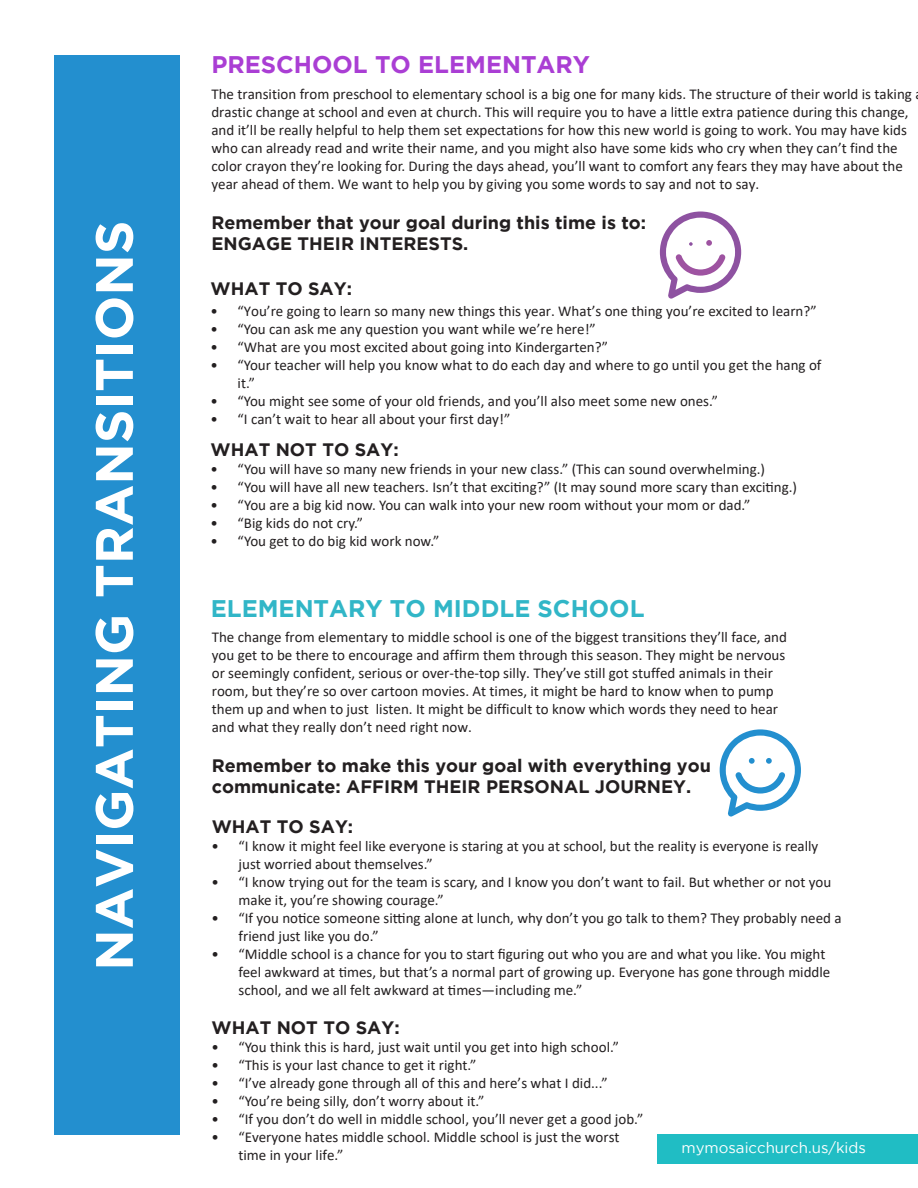
<style>
.page{position:relative;width:918px;height:1188px;background:#fff}
.page>*{position:absolute;margin:0;border:0;box-sizing:border-box;transform-origin:0 0}
.t1{font:700 52.5px "Gotham";color:#fff}
.t2{font:700 24px "Gotham";color:#31b6c7}
.t3{font:700 24px "Gotham";color:#aa3ed4}
.t4{font:700 18px/21.6px "Gotham";color:#231f20}
.t5{font:15px/18px "Calibri";color:#231f20}
.t6{font:15px "Gotham";color:#fff}
</style>
<div class="page">
<div style="left:54px;top:56px;width:126px;height:1080px;background:#238fcf"></div>
<div style="left:657px;top:1134px;width:261px;height:30px;background:#20bdc4"></div>
<svg style="left:660px;top:211px;width:81px;height:88px"></svg>
<svg style="left:720px;top:729px;width:81px;height:88px"></svg>
<p class="t1" style="left:84px;top:971px;width:752px;rotate:-90deg">NAVIGATING TRANSITIONS</p>
<p class="t3" style="left:211px;top:50px;width:380px">PRESCHOOL TO ELEMENTARY</p>
<p class="t5" style="left:211px;top:85px;width:702px">The transition from preschool to elementary school is a big one for many kids. The structure of their world is taking drastic change at school and even at church. This will require you to have a little extra patience during this change, and it’ll be really helpful to help them set expectations for how this new world is going to work. You may have kids who can already read and write their name, and you might also have some kids who cry when they can’t find the color crayon they’re looking for. During the days ahead, you’ll want to comfort any fears they may have about the year ahead of them. We want to help you by giving you some words to say and not to say.</p>
<p class="t4" style="left:211px;top:211px;width:436px">Remember that your goal during this time is to:<br>ENGAGE THEIR INTERESTS.</p>
<p class="t4" style="left:211px;top:277px;width:143px">WHAT TO SAY:</p>
<p class="t5" style="left:211px;top:301px;width:608px">• “You’re going to learn so many new things this year. What’s one thing you’re excited to learn?”</p>
<p class="t5" style="left:211px;top:319px;width:387px">• “You can ask me any question you want while we’re here!”</p>
<p class="t5" style="left:211px;top:337px;width:399px">• “What are you most excited about going into Kindergarten?”</p>
<p class="t5" style="left:238px;top:355px;width:585px;text-indent:-27px">• “Your teacher will help you know what to do each day and where to go until you get the hang of it.”</p>
<p class="t5" style="left:211px;top:391px;width:509px">• “You might see some of your old friends, and you’ll also meet some new ones.”</p>
<p class="t5" style="left:211px;top:409px;width:301px">• “I can’t wait to hear all about your first day!”</p>
<p class="t4" style="left:211px;top:438px;width:190px">WHAT NOT TO SAY:</p>
<p class="t5" style="left:211px;top:459px;width:556px">• “You will have so many new friends in your new class.” (This can sound overwhelming.)</p>
<p class="t5" style="left:211px;top:477px;width:588px">• “You will have all new teachers. Isn’t that exciting?” (It may sound more scary than exciting.)</p>
<p class="t5" style="left:211px;top:495px;width:541px">• “You are a big kid now. You can walk into your new room without your mom or dad.”</p>
<p class="t5" style="left:211px;top:513px;width:154px">• “Big kids do not cry.”</p>
<p class="t5" style="left:211px;top:531px;width:230px">• “You get to do big kid work now.”</p>
<p class="t2" style="left:211px;top:595px;width:435px">ELEMENTARY TO MIDDLE SCHOOL</p>
<p class="t5" style="left:212px;top:628px;width:577px">The change from elementary to middle school is one of the biggest transitions they’ll face, and you get to be there to encourage and affirm them through this season. They might be nervous or seemingly confident, serious or over-the-top silly. They’ve still got stuffed animals in their room, but they’re so over cartoon movies. At times, it might be hard to know when to pump them up and when to just listen. It might be difficult to know which words they need to hear and what they really don’t need right now.</p>
<p class="t4" style="left:212px;top:754px;width:501px">Remember to make this your goal with everything you communicate: AFFIRM THEIR PERSONAL JOURNEY.</p>
<p class="t4" style="left:212px;top:815px;width:143px">WHAT TO SAY:</p>
<p class="t5" style="left:239px;top:836px;width:581px;text-indent:-27px">• “I know it might feel like everyone is staring at you at school, but the reality is everyone is really just worried about themselves.”</p>
<p class="t5" style="left:239px;top:872px;width:594px;text-indent:-27px">• “I know trying out for the team is scary, and I know you don’t want to fail. But whether or not you make it, you’re showing courage.”</p>
<p class="t5" style="left:239px;top:908px;width:605px;text-indent:-27px">• “If you notice someone sitting alone at lunch, why don’t you go talk to them? They probably need a friend just like you do.”</p>
<p class="t5" style="left:239px;top:944px;width:593px;text-indent:-27px">• “Middle school is a chance for you to start figuring out who you are and what you like. You might feel awkward at times, but that’s a normal part of growing up. Everyone has gone through middle school, and we all felt awkward at times—including me.”</p>
<p class="t4" style="left:212px;top:1017px;width:190px">WHAT NOT TO SAY:</p>
<p class="t5" style="left:211px;top:1038px;width:409px">• “You think this is hard, just wait until you get into high school.”</p>
<p class="t5" style="left:211px;top:1056px;width:267px">• “This is your last chance to get it right.”</p>
<p class="t5" style="left:211px;top:1074px;width:398px">• “I’ve already gone through all of this and here’s what I did...”</p>
<p class="t5" style="left:211px;top:1092px;width:275px">• “You’re being silly, don’t worry about it.”</p>
<p class="t5" style="left:211px;top:1110px;width:433px">• “If you don’t do well in middle school, you’ll never get a good job.”</p>
<p class="t5" style="left:238px;top:1128px;width:383px;text-indent:-27px">• “Everyone hates middle school. Middle school is just the worst time in your life.”</p>
<p class="t6" style="left:681px;top:1139px;width:186px">mymosaicchurch.us/kids</p>
</div>
